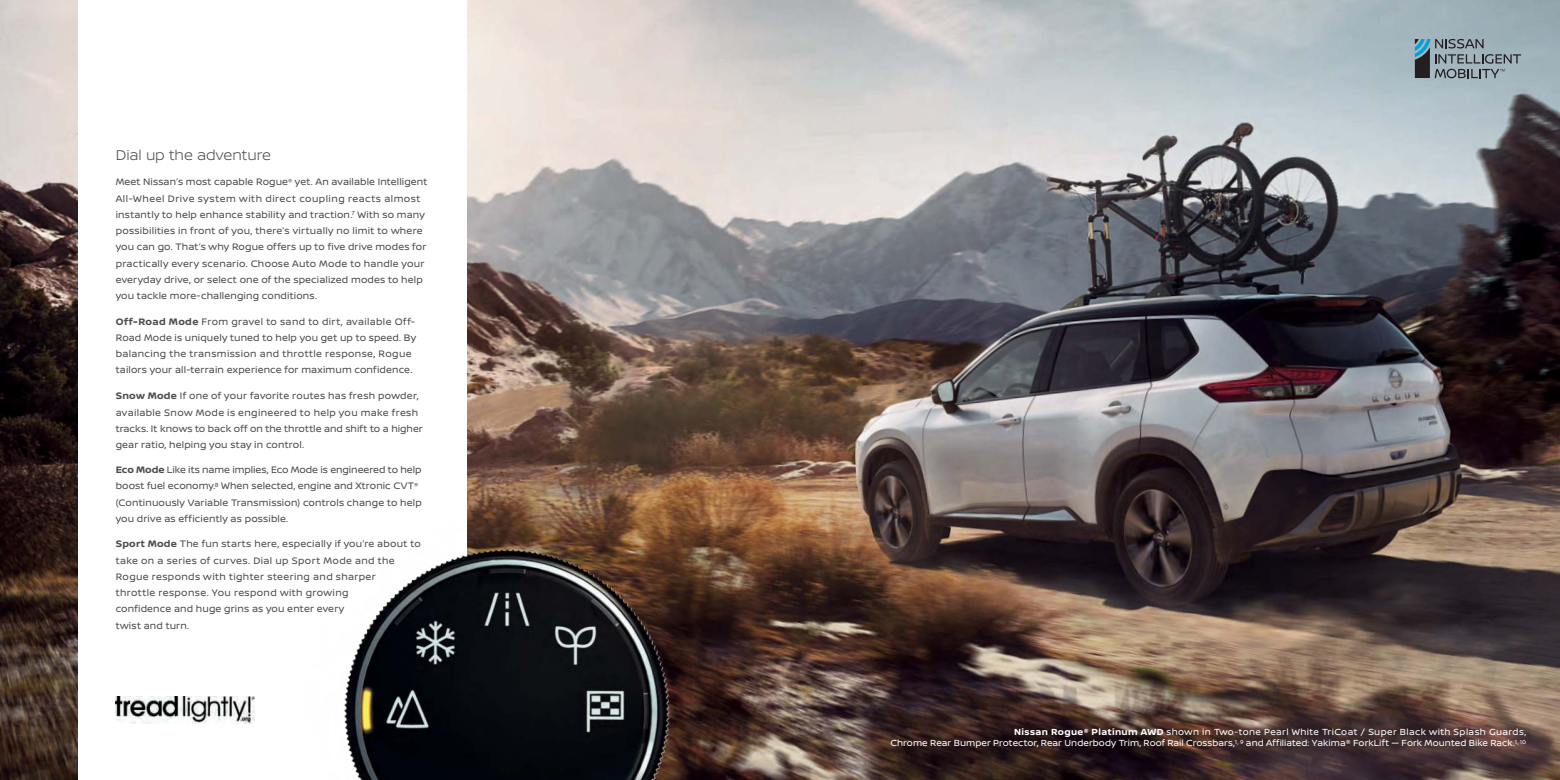
<style>
.page{position:relative;width:1560px;height:780px;background:#fff}
.page>*{position:absolute;margin:0;border:0;box-sizing:border-box;transform-origin:0 0}
.t1{font:300 15px "Nissan Brand";letter-spacing:-.005em;color:#4c4c4e}
.t2{font:10px/16.2px "Nissan Brand";letter-spacing:.02em;color:#4c4c4e}
.t3{font:9.38px/11.2px "Nissan Brand";letter-spacing:.01em;color:#fff;text-align:right}
.s1{font-weight:700}
</style>
<div class="page">
<img style="left:0;top:0;width:779px;height:447px">
<div style="left:78px;top:0;width:388px;height:780px;background:#fff"></div>
<img style="left:0;top:447px;width:779px;height:333px">
<img style="left:116px;top:696px;width:138px;height:27px">
<img style="left:779px;top:0;width:780px;height:780px">
<svg style="left:1414px;top:39px;width:106px;height:39px;background:#7d8e95"></svg>
<h1 class="t1" style="left:116px;top:149px;width:157px">Dial up the adventure</h1>
<p class="t2" style="left:116px;top:174px;width:313px">Meet Nissan’s most capable Rogue<sup>®</sup> yet. An available Intelligent All-Wheel Drive system with direct coupling reacts almost instantly to help enhance stability and traction.<sup>7</sup> With so many possibilities in front of you, there’s virtually no limit to where you can go. That’s why Rogue offers up to five drive modes for practically every scenario. Choose Auto Mode to handle your everyday drive, or select one of the specialized modes to help you tackle more-challenging conditions.</p>
<p class="t2" style="left:116px;top:314px;width:302px"><span class="s1">Off-Road Mode</span> From gravel to sand to dirt, available Off-Road Mode is uniquely tuned to help you get up to speed. By balancing the transmission and throttle response, Rogue tailors your all-terrain experience for maximum confidence.</p>
<p class="t2" style="left:116px;top:388px;width:309px"><span class="s1">Snow Mode</span> If one of your favorite routes has fresh powder, available Snow Mode is engineered to help you make fresh tracks. It knows to back off on the throttle and shift to a higher gear ratio, helping you stay in control.</p>
<p class="t2" style="left:116px;top:462px;width:307px"><span class="s1">Eco Mode</span> Like its name implies, Eco Mode is engineered to help boost fuel economy.<sup>8</sup> When selected, engine and Xtronic CVT<sup>® </sup>(Continuously Variable Transmission) controls change to help you drive as efficiently as possible.</p>
<p class="t2" style="left:116px;top:536px;width:306px"><span class="s1">Sport Mode</span> The fun starts here, especially if you’re about to take on a series of curves. Dial up Sport Mode and the Rogue responds with tighter steering and sharper<br>throttle response. You respond with growing<br>confidence and huge grins as you enter every<br>twist and turn.</p>
<p class="t3" style="left:890px;top:726px;width:637px"><span class="s1">Nissan Rogue® Platinum AWD</span> shown in Two-tone Pearl White TriCoat / Super Black with Splash Guards,<br>Chrome Rear Bumper Protector, Rear Underbody Trim, Roof Rail Crossbars,<sup>1,</sup> <sup>9</sup> and Affiliated: Yakima® ForkLift — Fork Mounted Bike Rack.<sup>1,</sup> <sup>10</sup></p>
</div>
